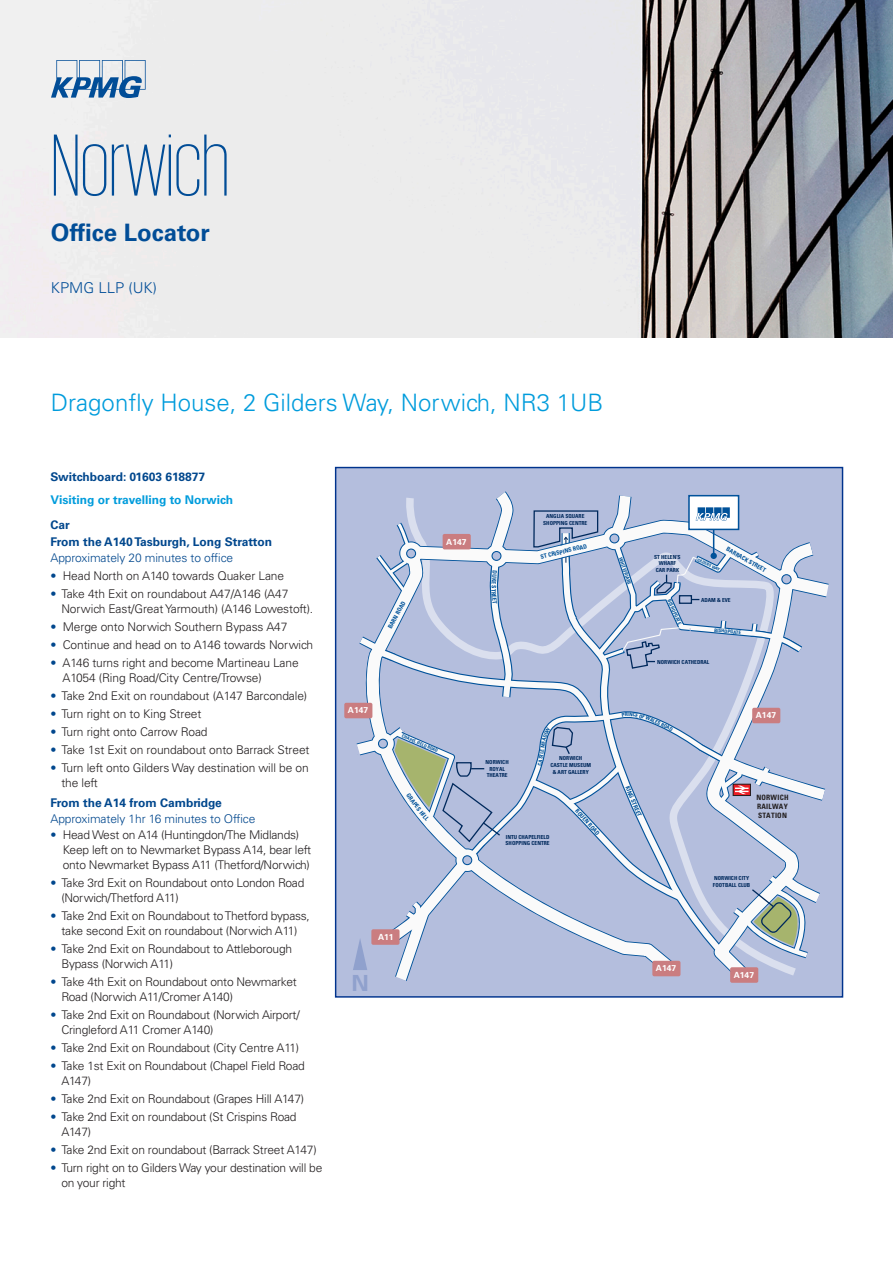
<style>
.page{position:relative;width:893px;height:1263px;background:#fff}
.page>*{position:absolute;margin:0;border:0;box-sizing:border-box;transform-origin:0 0}
.t1{font:200 90px "KPMG";color:#014d97}
.t2{font:300 24px "Univers LT Std";color:#009cdc}
.t3{font:700 24px "Univers LT Std";color:#014d97}
.t4{font:700 22.2px "Univers LT Std";color:#90a1cd}
.t5{font:300 15px "Univers LT Std";color:#014d97}
.t6{font:300 12px/15px "Univers LT Std";letter-spacing:-.02em;color:#231f20}
.t7{font:700 12px/17.2px "Univers LT Std";color:#01478d}
.t8{font:300 12px "Univers LT Std";letter-spacing:-.01em;color:#01478d}
.t9{font:700 12px "Univers LT Std";color:#009cdc}
.t10{font:700 8.4px "Univers LT Std";color:#fff}
.t11{font:700 condensed 7.35px/8.9px "Univers LT Std";letter-spacing:.03em;color:#231f20;text-align:justify}
.t12{font:700 condensed 6px "Univers LT Std";color:#00529a}
.t13{font:700 condensed 5.85px "Univers LT Std";color:#00529a}
.t14{font:700 condensed 5.55px/6.6px "Univers LT Std";color:#00295c;text-align:center}
.t15{font:700 condensed 5.1px "Univers LT Std";color:#00529b}
.t16{font:700 condensed 4.95px "Univers LT Std";color:#00529a}
.t17{font:700 condensed 4.65px "Univers LT Std";color:#00529a}
.t18{font:700 condensed 4.2px "Univers LT Std";color:#00529a}
.s1{color:#01478d}
</style>
<div class="page">
<div style="left:336px;top:467px;width:506px;height:530px;background:#b4bedd"></div>
<div style="left:344px;top:703px;width:28px;height:15px;background:#c3909b;border-radius:2px"></div>
<img style="left:0;top:0;width:893px;height:338px">
<svg style="left:51px;top:60px;width:95px;height:38px"></svg>
<svg style="left:345px;top:485px;width:497px;height:507px"></svg>
<h1 class="t1" style="left:51px;top:122px;width:180px">Norwich</h1>
<h2 class="t3" style="left:51px;top:218px;width:160px">Office Locator</h2>
<p class="t5" style="left:51px;top:279px;width:107px">KPMG LLP (UK)</p>
<h2 class="t2" style="left:51px;top:387px;width:554px">Dragonfly House, 2 Gilders Way, Norwich, NR3 1UB</h2>
<p class="t7" style="left:50px;top:468px;width:156px">Switchboard: 01603 618877</p>
<p class="t9" style="left:50px;top:493px;width:184px">Visiting or travelling to Norwich</p>
<p class="t7" style="left:50px;top:516px;width:223px">Car<br>From the A140 Tasburgh, Long Stratton</p>
<p class="t8" style="left:50px;top:550px;width:184px">Approximately 20 minutes to office</p>
<p class="t6" style="left:50px;top:568px;width:235px"><span class="s1">•</span> Head North on A140 towards Quaker Lane</p>
<p class="t6" style="left:61px;top:586px;width:253px;text-indent:-11px"><span class="s1">•</span> Take 4th Exit on roundabout A47/A146 (A47<br>Norwich East/Great Yarmouth) (A146 Lowestoft).</p>
<p class="t6" style="left:50px;top:619px;width:239px"><span class="s1">•</span> Merge onto Norwich Southern Bypass A47</p>
<p class="t6" style="left:50px;top:637px;width:264px"><span class="s1">•</span> Continue and head on to A146 towards Norwich</p>
<p class="t6" style="left:62px;top:655px;width:238px;text-indent:-12px"><span class="s1">•</span> A146 turns right and become Martineau Lane<br>A1054 (Ring Road/City Centre/Trowse)</p>
<p class="t6" style="left:50px;top:688px;width:258px"><span class="s1">•</span> Take 2nd Exit on roundabout (A147 Barcondale)</p>
<p class="t6" style="left:50px;top:706px;width:152px"><span class="s1">•</span> Turn right on to King Street</p>
<p class="t6" style="left:50px;top:724px;width:159px"><span class="s1">•</span> Turn right onto Carrow Road</p>
<p class="t6" style="left:50px;top:742px;width:261px"><span class="s1">•</span> Take 1st Exit on roundabout onto Barrack Street</p>
<p class="t6" style="left:61px;top:760px;width:249px;text-indent:-11px"><span class="s1">•</span> Turn left onto Gilders Way destination will be on the left</p>
<p class="t7" style="left:50px;top:794px;width:173px">From the A14 from Cambridge</p>
<p class="t8" style="left:50px;top:811px;width:207px">Approximately 1hr 16 minutes to Office</p>
<p class="t6" style="left:63px;top:827px;width:250px;text-indent:-12px"><span class="s1">•</span> Head West on A14 (Huntingdon/The Midlands)<br>Keep left on to Newmarket Bypass A14, bear left onto Newmarket Bypass A11 (Thetford/Norwich)</p>
<p class="t6" style="left:61px;top:875px;width:245px;text-indent:-11px"><span class="s1">•</span> Take 3rd Exit on Roundabout onto London Road (Norwich/Thetford A11)</p>
<p class="t6" style="left:50px;top:908px;width:261px;text-align:center"><span class="s1">•</span> Take 2nd Exit on Roundabout to Thetford bypass, take second Exit on roundabout (Norwich A11)</p>
<p class="t6" style="left:61px;top:941px;width:232px;text-indent:-11px"><span class="s1">•</span> Take 2nd Exit on Roundabout to Attleborough<br>Bypass (Norwich A11)</p>
<p class="t6" style="left:61px;top:974px;width:237px;text-indent:-11px"><span class="s1">•</span> Take 4th Exit on Roundabout onto Newmarket<br>Road (Norwich A11/Cromer A140)</p>
<p class="t6" style="left:61px;top:1007px;width:240px;text-indent:-11px"><span class="s1">•</span> Take 2nd Exit on Roundabout (Norwich Airport/<br>Cringleford A11 Cromer A140)</p>
<p class="t6" style="left:50px;top:1040px;width:250px"><span class="s1">•</span> Take 2nd Exit on Roundabout (City Centre A11)</p>
<p class="t6" style="left:61px;top:1058px;width:245px;text-indent:-11px"><span class="s1">•</span> Take 1st Exit on Roundabout (Chapel Field Road<br>A147)</p>
<p class="t6" style="left:50px;top:1091px;width:255px"><span class="s1">•</span> Take 2nd Exit on Roundabout (Grapes Hill A147)</p>
<p class="t6" style="left:61px;top:1109px;width:237px;text-indent:-11px"><span class="s1">•</span> Take 2nd Exit on roundabout (St Crispins Road<br>A147)</p>
<p class="t6" style="left:50px;top:1142px;width:268px"><span class="s1">•</span> Take 2nd Exit on roundabout (Barrack Street A147)</p>
<p class="t6" style="left:61px;top:1160px;width:263px;text-indent:-11px"><span class="s1">•</span> Turn right on to Gilders Way your destination will be on your right</p>
<p class="t12" style="left:386px;top:627px;width:32px;rotate:-62deg">BARN ROAD</p>
<p class="t10" style="left:446px;top:537px;width:22px">A147</p>
<p class="t10" style="left:348px;top:705px;width:22px">A147</p>
<p class="t17" style="left:403px;top:733px;width:40px;rotate:23deg">CHAPEL FIELD ROAD</p>
<p class="t10" style="left:378px;top:932px;width:17px">A11</p>
<h3 class="t4" style="left:351px;top:970px;width:19px">N</h3>
<p class="t12" style="left:497px;top:589px;width:4px;rotate:90deg">T</p>
<p class="t14" style="left:543px;top:513px;width:46px">ANGLIA SQUARE<br>SHOPPING CENTRE</p>
<p class="t12" style="left:540px;top:553px;width:49px;rotate:-14deg">ST CRISPINS ROAD</p>
<p class="t15" style="left:557px;top:549px;width:11px;rotate:-14deg">A147</p>
<p class="t16" style="left:623px;top:556px;width:30px;rotate:71deg">WHITEFRIARS</p>
<p class="t14" style="left:654px;top:553px;width:28px">ST HELEN’S<br>WHARF<br>CAR PARK</p>
<p class="t16" style="left:672px;top:598px;width:28px;rotate:65deg">BISHOPGATE</p>
<p class="t18" style="left:699px;top:557px;width:21px;rotate:26deg">GILDERS W</p>
<p class="t12" style="left:728px;top:545px;width:46px;rotate:29deg">BARRACK STREET</p>
<p class="t15" style="left:741px;top:552px;width:32px;rotate:29deg">Barrack Street</p>
<p class="t14" style="left:701px;top:597px;width:31px">ADAM &amp; EVE</p>
<p class="t16" style="left:715px;top:627px;width:28px;rotate:6deg">BISHOPGATE</p>
<p class="t14" style="left:657px;top:658px;width:54px">NORWICH CATHEDRAL</p>
<p class="t14" style="left:486px;top:759px;width:25px">NORWICH<br>ROYAL<br>THEATRE</p>
<p class="t14" style="left:550px;top:755px;width:42px">NORWICH<br>CASTLE MUSEUM &amp; ART GALLERY</p>
<p class="t14" style="left:505px;top:833px;width:46px;text-align:left">INTU CHAPELFIELD<br>SHOPPING CENTRE</p>
<p class="t13" style="left:579px;top:807px;width:34px;rotate:48deg">ROUEN ROAD</p>
<p class="t12" style="left:636px;top:798px;width:17px;rotate:67deg">STREE</p>
<p class="t10" style="left:756px;top:710px;width:22px">A147</p>
<p class="t11" style="left:756px;top:793px;width:34px">NORWICH RAILWAY STATION</p>
<p class="t14" style="left:713px;top:875px;width:39px;text-align:left">NORWICH CITY<br>FOOTBALL CLUB</p>
<p class="t10" style="left:656px;top:963px;width:22px">A147</p>
<p class="t10" style="left:734px;top:970px;width:22px">A147</p>
</div>
